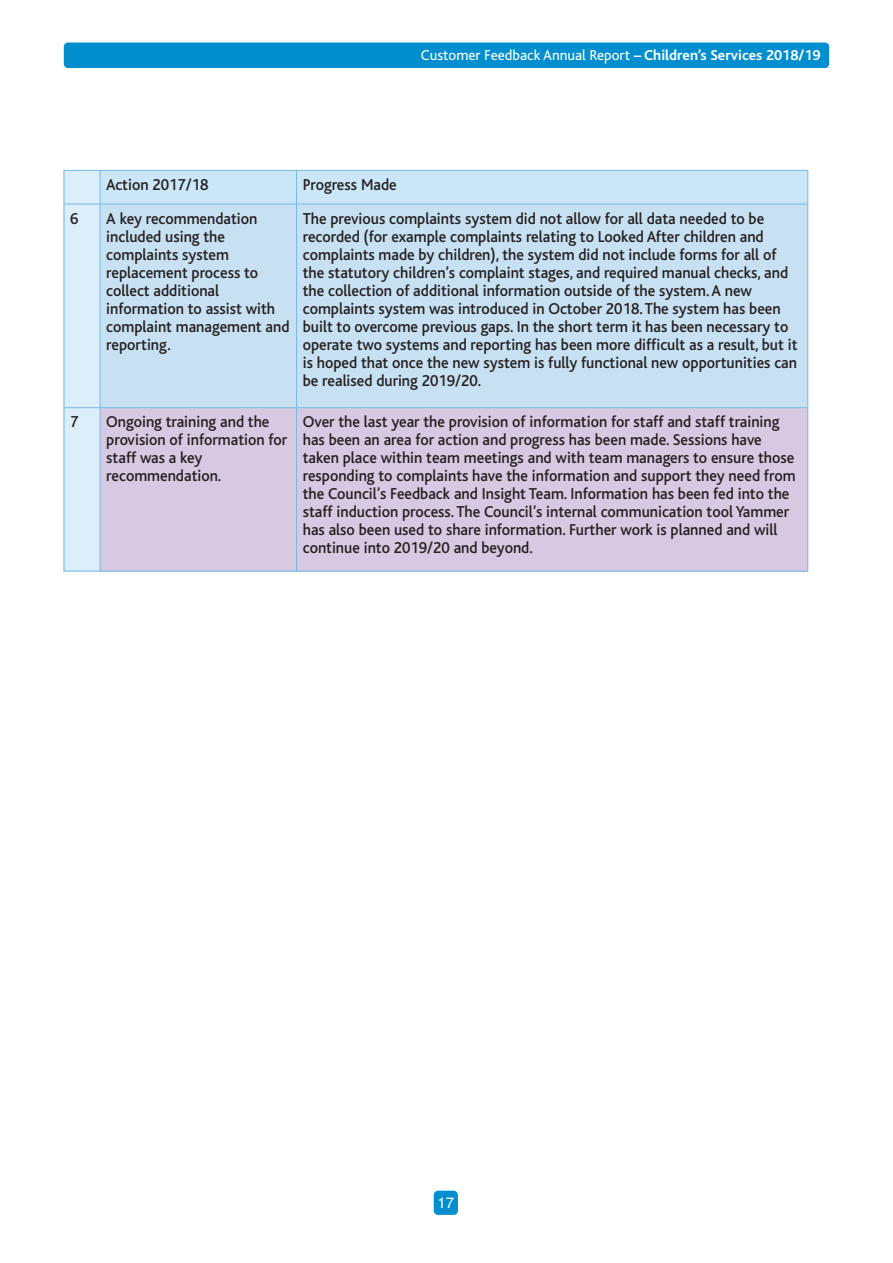
<style>
.page{position:relative;width:893px;height:1263px;background:#fff}
.page>*{position:absolute;margin:0;border:0;box-sizing:border-box;transform-origin:0 0}
.t1{font:500 16.5px/18px "Bliss";color:#231f20;scale:.95 1}
.t2{font:15px "Bliss";color:#fff}
.t3{font:15px "Helvetica";color:#fff}
.s1{font-weight:700}
</style>
<div class="page">
<div style="left:64px;top:43px;width:765px;height:25px;background:#008ecf;border-radius:4px"></div>
<div style="left:434px;top:1191px;width:24px;height:24px;background:#008ecf;border-radius:4px"></div>
<div style="left:64px;top:170px;width:36px;height:34px;background:#dbeef9"></div>
<div style="left:100px;top:170px;width:197px;height:34px;background:#cbe6f7"></div>
<div style="left:297px;top:170px;width:511px;height:34px;background:#cbe6f7"></div>
<div style="left:64px;top:204px;width:36px;height:204px;background:#dbeef9"></div>
<div style="left:100px;top:204px;width:197px;height:204px;background:#c7e0f2"></div>
<div style="left:297px;top:204px;width:511px;height:204px;background:#c7e0f2"></div>
<div style="left:64px;top:408px;width:36px;height:163px;background:#dbeef9"></div>
<div style="left:100px;top:408px;width:197px;height:163px;background:#d7c9e2"></div>
<div style="left:297px;top:408px;width:511px;height:163px;background:#d7c9e2"></div>
<hr style="left:64px;top:170px;width:1px;height:401px;background:#77bae4">
<hr style="left:100px;top:170px;width:1px;height:401px;background:#77bae4">
<hr style="left:296px;top:170px;width:1px;height:401px;background:#77bae4">
<hr style="left:807px;top:170px;width:1px;height:401px;background:#77bae4">
<hr style="left:64px;top:170px;width:744px;height:1px;background:#77bae4">
<hr style="left:64px;top:204px;width:744px;height:1px;background:#77bae4">
<hr style="left:64px;top:407px;width:744px;height:1px;background:#77bae4">
<hr style="left:64px;top:571px;width:744px;height:1px;background:#77bae4">
<p class="t2" style="left:421px;top:50px;width:401px">Customer Feedback Annual Report <span class="s1">– Children’s Services 2018/19</span></p>
<p class="t1" style="left:106px;top:177px;width:109px">Action 2017/18</p>
<p class="t1" style="left:303px;top:177px;width:100px">Progress Made</p>
<p class="t1" style="left:70px;top:211px;width:10px">6</p>
<p class="t1" style="left:106px;top:211px;width:194px">A key recommendation included using the complaints system replacement process to collect additional information to assist with complaint management and reporting.</p>
<p class="t1" style="left:303px;top:211px;width:522px">The previous complaints system did not allow for all data needed to be recorded (for example complaints relating to Looked After children and complaints made by children), the system did not include forms for all of the statutory children’s complaint stages, and required manual checks, and the collection of additional information outside of the system.A new complaints system was introduced in October 2018. The system has been built to overcome previous gaps. In the short term it has been necessary to operate two systems and reporting has been more difficult as a result, but it is hoped that once the new system is fully functional new opportunities can be realised during 2019/20.</p>
<p class="t1" style="left:70px;top:415px;width:10px">7</p>
<p class="t1" style="left:106px;top:415px;width:192px">Ongoing training and the provision of information for staff was a key recommendation.</p>
<p class="t1" style="left:303px;top:415px;width:520px">Over the last year the provision of information for staff and staff training has been an area for action and progress has been made. Sessions have taken place within team meetings and with team managers to ensure those responding to complaints have the information and support they need from the Council’s Feedback and Insight Team. Information has been fed into the staff induction process. The Council’s internal communication tool Yammer has also been used to share information. Further work is planned and will continue into 2019/20 and beyond.</p>
<p class="t3" style="left:437px;top:1194px;width:18px">17</p>
</div>
